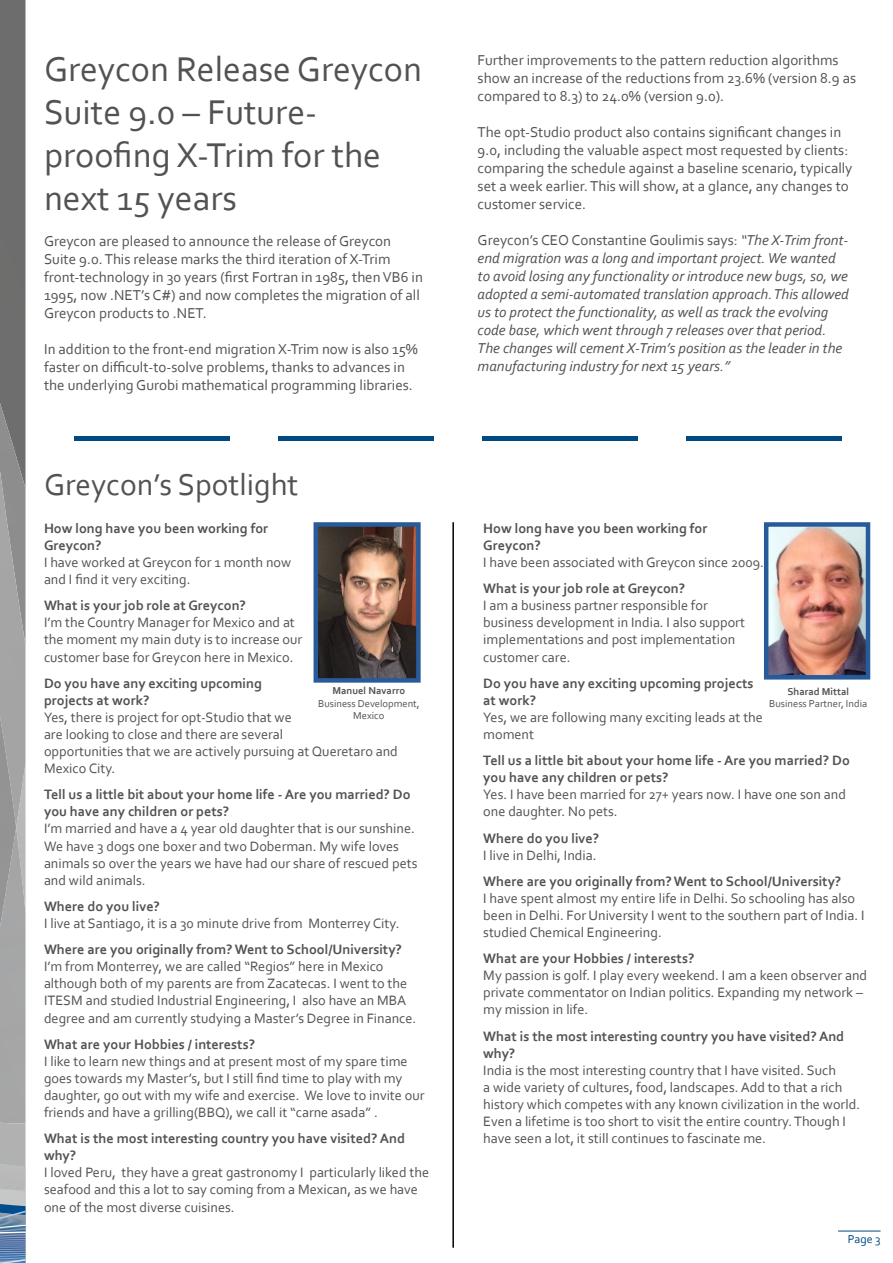
<style>
.page{position:relative;width:893px;height:1263px;background:#fff}
.page>*{position:absolute;margin:0;border:0;box-sizing:border-box;transform-origin:0 0}
.t1{font:36px/43.2px "Corbel";color:#525251}
.t2{font:31.5px "Corbel";color:#525251}
.t3{font:15px/18px "Corbel";color:#525251}
.t4{font:italic 15px/18px "Corbel";color:#525251}
.t5{font:14.25px/17.1px "Corbel";color:#525251}
.t6{font:700 14.25px/17.1px "Corbel";color:#525251}
.t7{font:12px "Corbel";color:#004a84}
.t8{font:10.5px/12.6px "Corbel";color:#525251;text-align:center}
.t9{font:700 10.5px "Corbel";color:#525251}
.s1{font-style:normal}
</style>
<div class="page">
<hr style="left:838px;top:1231px;width:43px;height:1px;background:#004a84">
<div style="left:0;top:0;width:26px;height:403px;background:#6e6d6d"></div>
<img style="left:0;top:403px;width:26px;height:68px">
<img style="left:0;top:471px;width:26px;height:536px">
<img style="left:0;top:716px;width:16px;height:211px">
<svg style="left:0;top:1007px;width:26px;height:256px;background:#9da5af"></svg>
<img style="left:769px;top:527px;width:96px;height:147px">
<div style="left:764px;top:522px;width:106px;height:157px;border:4px solid #275b9b"></div>
<img style="left:319px;top:527px;width:97px;height:151px">
<div style="left:314px;top:522px;width:107px;height:161px;border:4px solid #275b9b"></div>
<hr style="left:74px;top:437px;width:156px;height:4px;background:#004a84">
<hr style="left:278px;top:437px;width:156px;height:4px;background:#004a84">
<hr style="left:482px;top:437px;width:156px;height:4px;background:#004a84">
<hr style="left:687px;top:437px;width:155px;height:4px;background:#004a84">
<hr style="left:452px;top:522px;width:2px;height:726px;background:#000">
<h1 class="t1" style="left:44px;top:46px;width:379px">Greycon Release Greycon<br>Suite 9.0 – Future&shy;proofing X-Trim for the next 15 years</h1>
<p class="t3" style="left:44px;top:232px;width:380px">Greycon are pleased to announce the release of Greycon Suite 9.0. This release marks the third iteration of X-Trim front-technology in 30 years (first Fortran in 1985, then VB6 in 1995, now .NET’s C#) and now completes the migration of all Greycon products to .NET.</p>
<p class="t3" style="left:44px;top:340px;width:375px">In addition to the front-end migration X-Trim now is also 15% faster on difficult-to-solve problems, thanks to advances in the underlying Gurobi mathematical programming libraries.</p>
<h2 class="t2" style="left:44px;top:465px;width:256px">Greycon’s Spotlight</h2>
<p class="t6" style="left:44px;top:519px;width:226px">How long have you been working for<br>Greycon?</p>
<p class="t5" style="left:44px;top:553px;width:249px">I have worked at Greycon for 1 month now and I find it very exciting.</p>
<p class="t6" style="left:44px;top:597px;width:203px">What is your job role at Greycon?</p>
<p class="t5" style="left:44px;top:614px;width:260px">I’m the Country Manager for Mexico and at the moment my main duty is to increase our customer base for Greycon here in Mexico.</p>
<p class="t6" style="left:44px;top:674px;width:219px">Do you have any exciting upcoming projects at work?</p>
<p class="t5" style="left:44px;top:708px;width:355px">Yes, there is project for opt-Studio that we<br>are looking to close and there are several<br>opportunities that we are actively pursuing at Queretaro and Mexico City.</p>
<p class="t6" style="left:44px;top:786px;width:368px">Tell us a little bit about your home life - Are you married? Do you have any children or pets?</p>
<p class="t5" style="left:44px;top:820px;width:375px">I’m married and have a 4 year old daughter that is our sunshine.<br>We have 3 dogs one boxer and two Doberman. My wife loves animals so over the years we have had our share of rescued pets and wild animals.</p>
<p class="t6" style="left:44px;top:897px;width:118px">Where do you live?</p>
<p class="t5" style="left:44px;top:914px;width:357px">I live at Santiago, it is a 30 minute drive from Monterrey City.</p>
<p class="t6" style="left:44px;top:940px;width:359px">Where are you originally from? Went to School/University?</p>
<p class="t5" style="left:44px;top:957px;width:374px">I’m from Monterrey, we are called “Regios” here in Mexico although both of my parents are from Zacatecas. I went to the ITESM and studied Industrial Engineering, I also have an MBA degree and am currently studying a Master’s Degree in Finance.</p>
<p class="t6" style="left:44px;top:1035px;width:213px">What are your Hobbies / interests?</p>
<p class="t5" style="left:44px;top:1052px;width:382px">I like to learn new things and at present most of my spare time goes towards my Master’s, but I still find time to play with my daughter, go out with my wife and exercise. We love to invite our friends and have a grilling(BBQ), we call it “carne asada” .</p>
<p class="t6" style="left:44px;top:1129px;width:362px">What is the most interesting country you have visited? And why?</p>
<p class="t5" style="left:44px;top:1164px;width:387px">I loved Peru, they have a great gastronomy I particularly liked the seafood and this a lot to say coming from a Mexican, as we have one of the most diverse cuisines.</p>
<p class="t9" style="left:333px;top:684px;width:74px">Manuel Navarro</p>
<p class="t8" style="left:318px;top:697px;width:103px">Business Development,<br>Mexico</p>
<p class="t3" style="left:478px;top:51px;width:380px">Further improvements to the pattern reduction algorithms show an increase of the reductions from 23.6% (version 8.9 as compared to 8.3) to 24.0% (version 9.0).</p>
<p class="t3" style="left:478px;top:123px;width:376px">The opt-Studio product also contains significant changes in 9.0, including the valuable aspect most requested by clients: comparing the schedule against a baseline scenario, typically set a week earlier. This will show, at a glance, any changes to customer service.</p>
<p class="t4" style="left:478px;top:231px;width:373px"><span class="s1">Greycon’s CEO Constantine Goulimis says:</span> “The X-Trim front&shy;end migration was a long and important project. We wanted to avoid losing any functionality or introduce new bugs, so, we adopted a semi-automated translation approach. This allowed us to protect the functionality, as well as track the evolving code base, which went through 7 releases over that period.<br>The changes will cement X-Trim’s position as the leader in the manufacturing industry for next 15 years.”</p>
<p class="t6" style="left:483px;top:519px;width:226px">How long have you been working for<br>Greycon?</p>
<p class="t5" style="left:483px;top:553px;width:282px">I have been associated with Greycon since 2009.</p>
<p class="t6" style="left:483px;top:579px;width:203px">What is your job role at Greycon?</p>
<p class="t5" style="left:483px;top:597px;width:263px">I am a business partner responsible for business development in India. I also support implementations and post implementation customer care.</p>
<p class="t6" style="left:483px;top:674px;width:272px">Do you have any exciting upcoming projects at work?</p>
<p class="t5" style="left:483px;top:708px;width:281px">Yes, we are following many exciting leads at the moment</p>
<p class="t6" style="left:483px;top:751px;width:368px">Tell us a little bit about your home life - Are you married? Do you have any children or pets?</p>
<p class="t5" style="left:483px;top:786px;width:364px">Yes. I have been married for 27+ years now. I have one son and one daughter. No pets.</p>
<p class="t6" style="left:483px;top:829px;width:118px">Where do you live?</p>
<p class="t5" style="left:483px;top:846px;width:115px">I live in Delhi, India.</p>
<p class="t6" style="left:483px;top:872px;width:359px">Where are you originally from? Went to School/University?</p>
<p class="t5" style="left:483px;top:889px;width:383px">I have spent almost my entire life in Delhi. So schooling has also been in Delhi. For University I went to the southern part of India. I studied Chemical Engineering.</p>
<p class="t6" style="left:483px;top:949px;width:213px">What are your Hobbies / interests?</p>
<p class="t5" style="left:483px;top:967px;width:385px">My passion is golf. I play every weekend. I am a keen observer and private commentator on Indian politics. Expanding my network – my mission in life.</p>
<p class="t6" style="left:483px;top:1027px;width:362px">What is the most interesting country you have visited? And why?</p>
<p class="t5" style="left:483px;top:1061px;width:378px">India is the most interesting country that I have visited. Such<br>a wide variety of cultures, food, landscapes. Add to that a rich history which competes with any known civilization in the world.<br>Even a lifetime is too short to visit the entire country. Though I have seen a lot, it still continues to fascinate me.</p>
<p class="t9" style="left:787px;top:685px;width:63px">Sharad Mittal</p>
<p class="t8" style="left:769px;top:697px;width:99px">Business Partner, India</p>
<p class="t7" style="left:848px;top:1232px;width:34px">Page 3</p>
</div>
